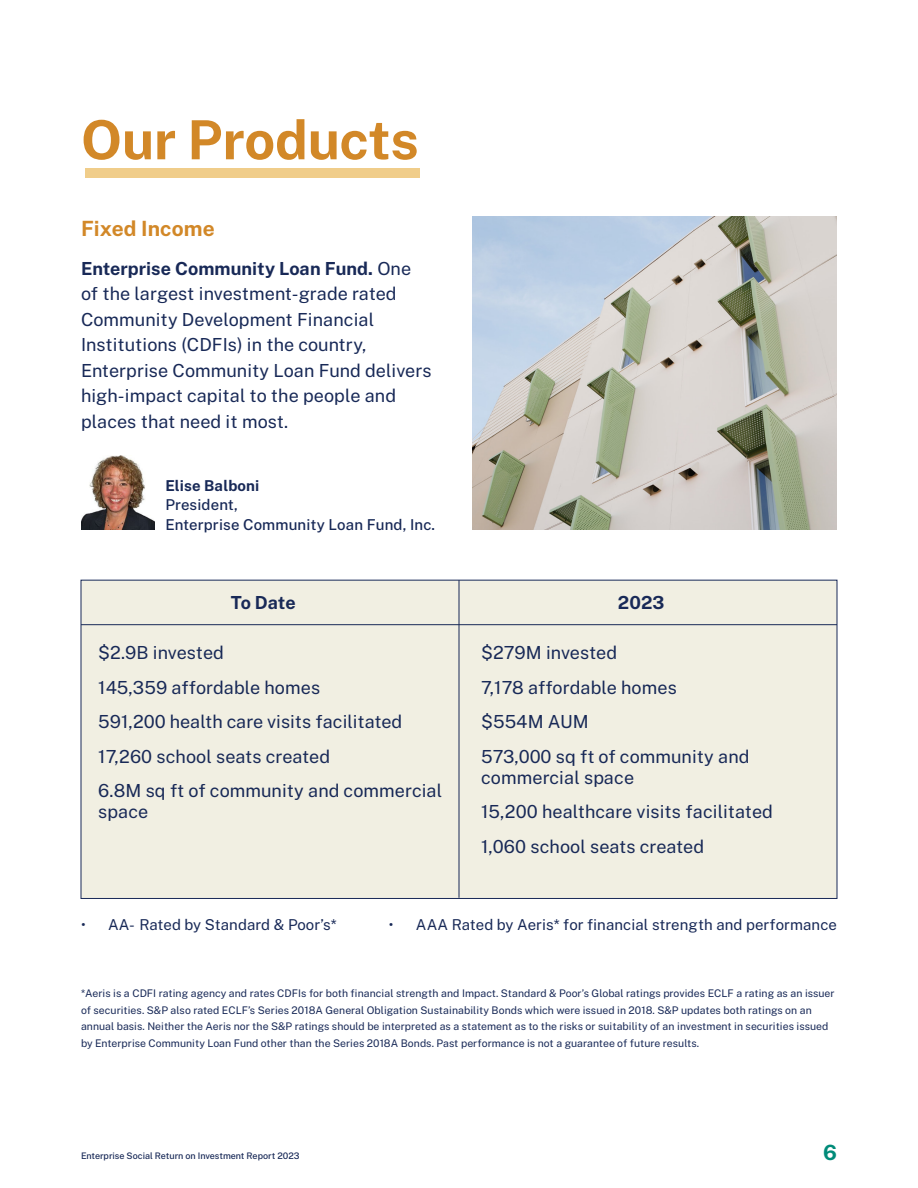
<style>
.page{position:relative;width:918px;height:1188px;background:#fff}
.page>*{position:absolute;margin:0;border:0;box-sizing:border-box;transform-origin:0 0}
.t1{font:700 54px "Public Sans";color:#d28828}
.t2{font:700 21px "Public Sans";letter-spacing:.005em;color:#d28828}
.t3{font:700 21px "Public Sans";color:#008b79}
.t4{font:18px/25.5px "Public Sans";letter-spacing:.005em;color:#182957}
.t5{font:700 18px "Public Sans";letter-spacing:.005em;color:#182957}
.t6{font:15px "Public Sans";letter-spacing:.005em;color:#182957}
.t7{font:500 15px "Public Sans";letter-spacing:.01em;color:#182957}
.t8{font:700 15px "Public Sans";letter-spacing:.01em;color:#182957}
.t9{font:10.5px/16.5px "Public Sans";letter-spacing:.005em;color:#182957}
.t10{font:500 9px "Public Sans";color:#182957}
.s1{font-weight:700}
</style>
<div class="page">
<img style="left:81px;top:456px;width:74px;height:74px">
<div style="left:81px;top:580px;width:756px;height:319px;background:#f1efe2;border:1px solid #182957"></div>
<hr style="left:459px;top:580px;width:1px;height:318px;background:#182957">
<hr style="left:81px;top:624px;width:756px;height:1px;background:#182957">
<div style="left:85px;top:168px;width:335px;height:10px;background:#f0cd8a"></div>
<img style="left:472px;top:216px;width:365px;height:314px">
<p class="t1" style="left:81px;top:101px;width:339px">Our Products</p>
<p class="t2" style="left:81px;top:214px;width:135px">Fixed Income</p>
<p class="t4" style="left:81px;top:254px;width:352px"><span class="s1">Enterprise Community Loan Fund.</span> One of the largest investment-grade rated Community Development Financial Institutions (CDFIs) in the country, Enterprise Community Loan Fund delivers high-impact capital to the people and places that need it most.</p>
<p class="t8" style="left:165px;top:474px;width:96px">Elise Balboni</p>
<p class="t7" style="left:165px;top:494px;width:74px">President,</p>
<p class="t7" style="left:165px;top:513px;width:271px">Enterprise Community Loan Fund, Inc.</p>
<p class="t5" style="left:231px;top:589px;width:66px">To Date</p>
<p class="t5" style="left:618px;top:589px;width:48px">2023</p>
<p class="t4" style="left:98px;top:639px;width:127px">$2.9B invested</p>
<p class="t4" style="left:98px;top:673px;width:223px">145,359 affordable homes</p>
<p class="t4" style="left:98px;top:708px;width:305px">591,200 health care visits facilitated</p>
<p class="t4" style="left:98px;top:742px;width:233px">17,260 school seats created</p>
<p class="t4" style="left:98px;top:779px;width:345px;line-height:21px">6.8M sq ft of community and commercial space</p>
<p class="t4" style="left:481px;top:639px;width:137px">$279M invested</p>
<p class="t4" style="left:481px;top:673px;width:197px">7,178 affordable homes</p>
<p class="t4" style="left:481px;top:708px;width:109px">$554M AUM</p>
<p class="t4" style="left:481px;top:745px;width:270px;line-height:21px">573,000 sq ft of community and commercial space</p>
<p class="t4" style="left:481px;top:798px;width:293px">15,200 healthcare visits facilitated</p>
<p class="t4" style="left:481px;top:832px;width:225px">1,060 school seats created</p>
<p class="t6" style="left:81px;top:913px;width:257px">• AA- Rated by Standard &amp; Poor’s*</p>
<p class="t6" style="left:389px;top:913px;width:450px">• AAA Rated by Aeris* for financial strength and performance</p>
<p class="t9" style="left:81px;top:984px;width:755px">*Aeris is a CDFI rating agency and rates CDFIs for both financial strength and Impact. Standard &amp; Poor’s Global ratings provides ECLF a rating as an issuer of securities. S&amp;P also rated ECLF’s Series 2018A General Obligation Sustainability Bonds which were issued in 2018. S&amp;P updates both ratings on an annual basis. Neither the Aeris nor the S&amp;P ratings should be interpreted as a statement as to the risks or suitability of an investment in securities issued by Enterprise Community Loan Fund other than the Series 2018A Bonds. Past performance is not a guarantee of future results.</p>
<p class="t10" style="left:81px;top:1149px;width:220px">Enterprise Social Return on Investment Report 2023</p>
<h2 class="t3" style="left:823px;top:1137px;width:15px">6</h2>
</div>
